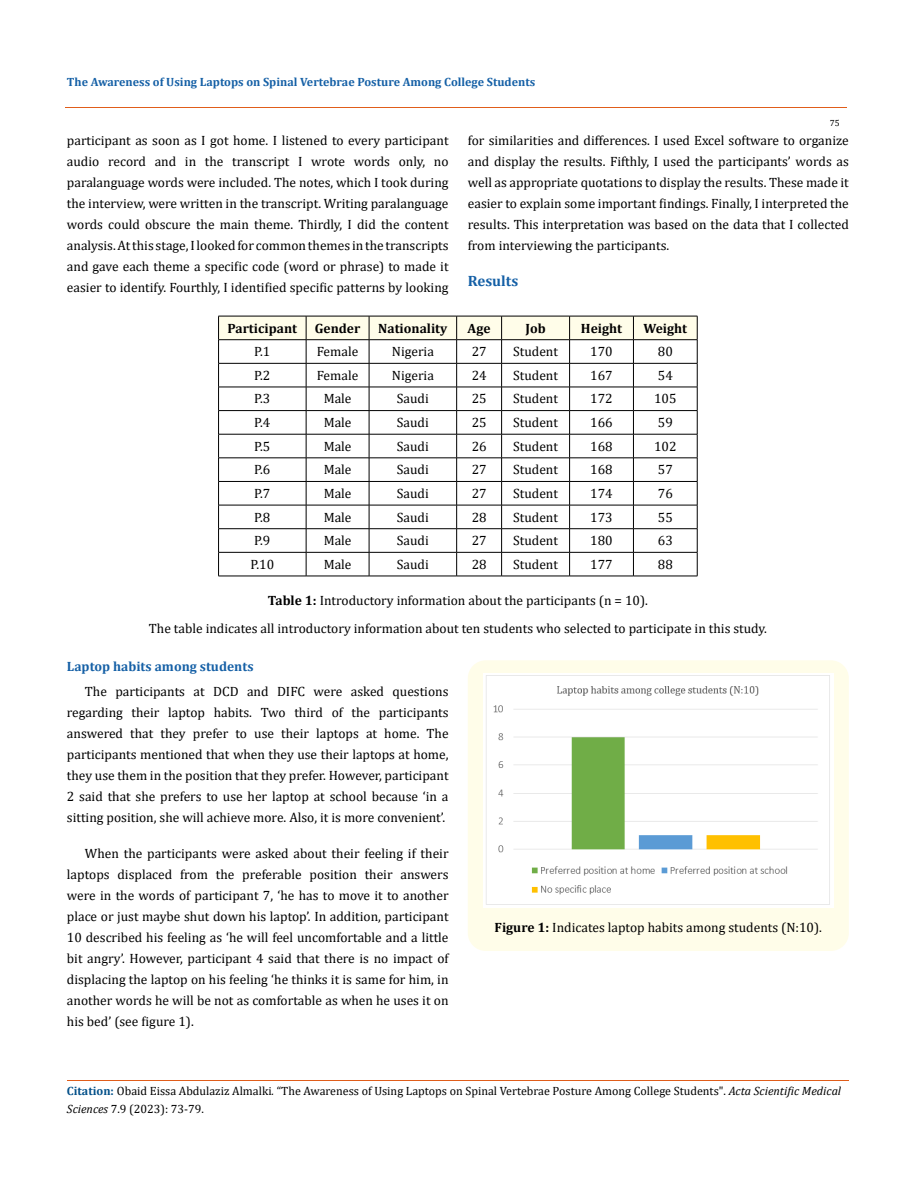
<style>
.page{position:relative;width:917px;height:1188px;background:#fff}
.page>*{position:absolute;margin:0;border:0;box-sizing:border-box;transform-origin:0 0}
.t1{font:700 15px "Cambria";color:#1560a6}
.t2{font:13.5px/21px "Cambria";color:#000;text-align:justify}
.t3{font:700 13.5px "Cambria";color:#000}
.t4{font:700 13.5px "Cambria";color:#1560a6}
.t5{font:12px/18px "Cambria";color:#000}
.t6{font:700 12px "Cambria";color:#1560a6}
.t7{font:9px "Cambria";color:#000}
.s1{font-weight:700}
.s2{font-weight:700;color:#035089}
.s3{font-style:italic}
</style>
<div class="page">
<svg style="left:218px;top:316px;width:480px;height:260px"></svg>
<hr style="left:218px;top:576px;width:88px;height:1px;background:#000">
<hr style="left:306px;top:576px;width:63px;height:1px;background:#000">
<hr style="left:369px;top:576px;width:87px;height:1px;background:#000">
<hr style="left:456px;top:576px;width:45px;height:1px;background:#000">
<hr style="left:501px;top:576px;width:68px;height:1px;background:#000">
<hr style="left:569px;top:576px;width:64px;height:1px;background:#000">
<hr style="left:633px;top:576px;width:64px;height:1px;background:#000">
<div style="left:468px;top:660px;width:380px;height:291px;background:#fffde9;border-radius:18px"></div>
<img style="left:483px;top:673px;width:350px;height:234px">
<hr style="left:65px;top:108px;width:782px;height:1px;background:#e05d1a">
<hr style="left:67px;top:1080px;width:781px;height:1px;background:#e05d1a">
<p class="t6" style="left:67px;top:73px;width:470px">The Awareness of Using Laptops on Spinal Vertebrae Posture Among College Students</p>
<p class="t7" style="left:829px;top:118px;width:11px">75</p>
<p class="t2" style="left:468px;top:130px;width:382px">for similarities and differences. I used Excel software to organize and display the results. Fifthly, I used the participants’ words as well as appropriate quotations to display the results. These made it easier to explain some important findings. Finally, I interpreted the results. This interpretation was based on the data that I collected from interviewing the participants.</p>
<p class="t1" style="left:468px;top:271px;width:52px">Results</p>
<p class="t2" style="left:67px;top:130px;width:383px">participant as soon as I got home. I listened to every participant audio record and in the transcript I wrote words only, no paralanguage words were included. The notes, which I took during the interview, were written in the transcript. Writing paralanguage words could obscure the main theme. Thirdly, I did the content analysis. At this stage, I looked for common themes in the transcripts and gave each theme a specific code (word or phrase) to made it easier to identify. Fourthly, I identified specific patterns by looking</p>
<p class="t3" style="left:227px;top:319px;width:71px">Participant</p>
<p class="t3" style="left:315px;top:319px;width:47px">Gender</p>
<p class="t3" style="left:378px;top:319px;width:71px">Nationality</p>
<p class="t3" style="left:467px;top:319px;width:24px">Age</p>
<p class="t3" style="left:525px;top:319px;width:22px">Job</p>
<p class="t3" style="left:581px;top:319px;width:43px">Height</p>
<p class="t3" style="left:643px;top:319px;width:45px">Weight</p>
<p class="t2" style="left:254px;top:341px;width:18px">P.1</p>
<p class="t2" style="left:317px;top:341px;width:43px">Female</p>
<p class="t2" style="left:392px;top:341px;width:44px">Nigeria</p>
<p class="t2" style="left:471px;top:341px;width:16px">27</p>
<p class="t2" style="left:513px;top:341px;width:46px">Student</p>
<p class="t2" style="left:590px;top:341px;width:24px">170</p>
<p class="t2" style="left:658px;top:341px;width:16px">80</p>
<p class="t2" style="left:254px;top:365px;width:18px">P.2</p>
<p class="t2" style="left:317px;top:365px;width:43px">Female</p>
<p class="t2" style="left:392px;top:365px;width:44px">Nigeria</p>
<p class="t2" style="left:471px;top:365px;width:16px">24</p>
<p class="t2" style="left:513px;top:365px;width:46px">Student</p>
<p class="t2" style="left:590px;top:365px;width:24px">167</p>
<p class="t2" style="left:658px;top:365px;width:16px">54</p>
<p class="t2" style="left:254px;top:388px;width:18px">P.3</p>
<p class="t2" style="left:324px;top:388px;width:29px">Male</p>
<p class="t2" style="left:397px;top:388px;width:33px">Saudi</p>
<p class="t2" style="left:471px;top:388px;width:16px">25</p>
<p class="t2" style="left:513px;top:388px;width:46px">Student</p>
<p class="t2" style="left:590px;top:388px;width:24px">172</p>
<p class="t2" style="left:654px;top:388px;width:24px">105</p>
<p class="t2" style="left:254px;top:412px;width:18px">P.4</p>
<p class="t2" style="left:324px;top:412px;width:29px">Male</p>
<p class="t2" style="left:397px;top:412px;width:33px">Saudi</p>
<p class="t2" style="left:471px;top:412px;width:16px">25</p>
<p class="t2" style="left:513px;top:412px;width:46px">Student</p>
<p class="t2" style="left:590px;top:412px;width:24px">166</p>
<p class="t2" style="left:658px;top:412px;width:16px">59</p>
<p class="t2" style="left:254px;top:436px;width:18px">P.5</p>
<p class="t2" style="left:324px;top:436px;width:29px">Male</p>
<p class="t2" style="left:397px;top:436px;width:33px">Saudi</p>
<p class="t2" style="left:471px;top:436px;width:16px">26</p>
<p class="t2" style="left:513px;top:436px;width:46px">Student</p>
<p class="t2" style="left:590px;top:436px;width:24px">168</p>
<p class="t2" style="left:654px;top:436px;width:24px">102</p>
<p class="t2" style="left:254px;top:459px;width:18px">P.6</p>
<p class="t2" style="left:324px;top:459px;width:29px">Male</p>
<p class="t2" style="left:397px;top:459px;width:33px">Saudi</p>
<p class="t2" style="left:471px;top:459px;width:16px">27</p>
<p class="t2" style="left:513px;top:459px;width:46px">Student</p>
<p class="t2" style="left:590px;top:459px;width:24px">168</p>
<p class="t2" style="left:658px;top:459px;width:16px">57</p>
<p class="t2" style="left:254px;top:483px;width:18px">P.7</p>
<p class="t2" style="left:324px;top:483px;width:29px">Male</p>
<p class="t2" style="left:397px;top:483px;width:33px">Saudi</p>
<p class="t2" style="left:471px;top:483px;width:16px">27</p>
<p class="t2" style="left:513px;top:483px;width:46px">Student</p>
<p class="t2" style="left:590px;top:483px;width:24px">174</p>
<p class="t2" style="left:658px;top:483px;width:16px">76</p>
<p class="t2" style="left:254px;top:506px;width:18px">P.8</p>
<p class="t2" style="left:324px;top:506px;width:29px">Male</p>
<p class="t2" style="left:397px;top:506px;width:33px">Saudi</p>
<p class="t2" style="left:471px;top:506px;width:16px">28</p>
<p class="t2" style="left:513px;top:506px;width:46px">Student</p>
<p class="t2" style="left:590px;top:506px;width:24px">173</p>
<p class="t2" style="left:658px;top:506px;width:16px">55</p>
<p class="t2" style="left:254px;top:530px;width:18px">P.9</p>
<p class="t2" style="left:324px;top:530px;width:29px">Male</p>
<p class="t2" style="left:397px;top:530px;width:33px">Saudi</p>
<p class="t2" style="left:471px;top:530px;width:16px">27</p>
<p class="t2" style="left:513px;top:530px;width:46px">Student</p>
<p class="t2" style="left:590px;top:530px;width:24px">180</p>
<p class="t2" style="left:658px;top:530px;width:16px">63</p>
<p class="t2" style="left:250px;top:554px;width:25px">P.10</p>
<p class="t2" style="left:324px;top:554px;width:29px">Male</p>
<p class="t2" style="left:397px;top:554px;width:33px">Saudi</p>
<p class="t2" style="left:471px;top:554px;width:16px">28</p>
<p class="t2" style="left:513px;top:554px;width:46px">Student</p>
<p class="t2" style="left:590px;top:554px;width:24px">177</p>
<p class="t2" style="left:658px;top:554px;width:16px">88</p>
<p class="t2" style="left:149px;top:586px;width:619px;line-height:28.5px;text-align:center"><span class="s1">Table 1:</span> Introductory information about the participants (n = 10).<br>The table indicates all introductory information about ten students who selected to participate in this study.</p>
<p class="t4" style="left:67px;top:657px;width:188px">Laptop habits among students</p>
<p class="t2" style="left:67px;top:681px;width:383px;text-indent:18px">The participants at DCD and DIFC were asked questions regarding their laptop habits. Two third of the participants answered that they prefer to use their laptops at home. The participants mentioned that when they use their laptops at home, they use them in the position that they prefer. However, participant 2 said that she prefers to use her laptop at school because ‘in a sitting position, she will achieve more. Also, it is more convenient’.</p>
<p class="t2" style="left:67px;top:843px;width:383px;text-indent:18px">When the participants were asked about their feeling if their laptops displaced from the preferable position their answers were in the words of participant 7, ‘he has to move it to another place or just maybe shut down his laptop’. In addition, participant 10 described his feeling as ‘he will feel uncomfortable and a little bit angry’. However, participant 4 said that there is no impact of displacing the laptop on his feeling ‘he thinks it is same for him, in another words he will be not as comfortable as when he uses it on his bed’ (see figure 1).</p>
<p class="t2" style="left:494px;top:916px;width:329px"><span class="s1">Figure 1:</span> Indicates laptop habits among students (N:10).</p>
<p class="t5" style="left:67px;top:1082px;width:775px"><span class="s2">Citation:</span> Obaid Eissa Abdulaziz Almalki<span class="s3">.</span> “The Awareness of Using Laptops on Spinal Vertebrae Posture Among College Students". <span class="s3">Acta Scientific Medical<br>Sciences</span> 7.9 (2023): 73-79.</p>
</div>
